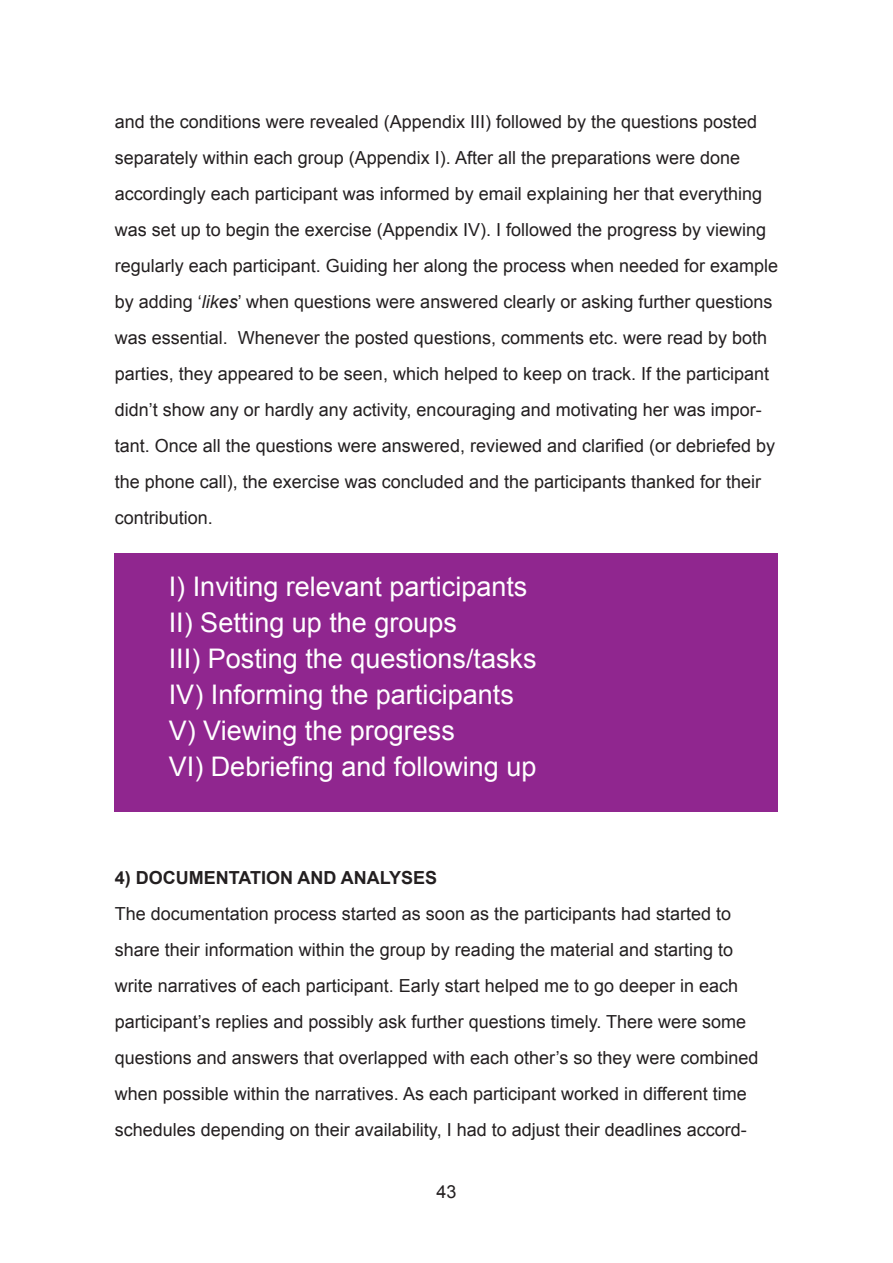
<style>
.page{position:relative;width:893px;height:1263px;background:#fff}
.page>*{position:absolute;margin:0;border:0;box-sizing:border-box;transform-origin:0 0}
.t1{font:27px "Arial";color:#fff}
.t2{font:18px/36px "Arial";color:#231f20}
.t3{font:700 18px "Arial";color:#231f20}
.s1{font-style:italic}
</style>
<div class="page">
<div style="left:115px;top:553px;width:663px;height:259px;background:#90268f"></div>
<p class="t2" style="left:115px;top:104px;width:665px">and the conditions were revealed (Appendix III) followed by the questions posted separately within each group (Appendix I). After all the preparations were done accordingly each participant was informed by email explaining her that everything was set up to begin the exercise (Appendix IV). I followed the progress by viewing regularly each participant. Guiding her along the process when needed for example by adding ‘<span class="s1">likes</span>’ when questions were answered clearly or asking further questions was essential. Whenever the posted questions, comments etc. were read by both parties, they appeared to be seen, which helped to keep on track. If the participant didn’t show any or hardly any activity, encouraging and motivating her was impor&shy;tant. Once all the questions were answered, reviewed and clarified (or debriefed by the phone call), the exercise was concluded and the participants thanked for their contribution.</p>
<p class="t1" style="left:169px;top:569px;width:360px">I) Inviting relevant participants</p>
<p class="t1" style="left:169px;top:605px;width:290px">II) Setting up the groups</p>
<p class="t1" style="left:169px;top:641px;width:369px">III) Posting the questions/tasks</p>
<p class="t1" style="left:169px;top:677px;width:347px">IV) Informing the participants</p>
<p class="t1" style="left:169px;top:713px;width:288px">V) Viewing the progress</p>
<p class="t1" style="left:169px;top:749px;width:369px">VI) Debriefing and following up</p>
<p class="t3" style="left:115px;top:866px;width:324px">4) DOCUMENTATION AND ANALYSES</p>
<p class="t2" style="left:115px;top:896px;width:645px">The documentation process started as soon as the participants had started to share their information within the group by reading the material and starting to write narratives of each participant. Early start helped me to go deeper in each participant’s replies and possibly ask further questions timely. There were some questions and answers that overlapped with each other’s so they were combined when possible within the narratives. As each participant worked in different time schedules depending on their availability, I had to adjust their deadlines accord-</p>
<p class="t2" style="left:436px;top:1174px;width:22px">43</p>
</div>
